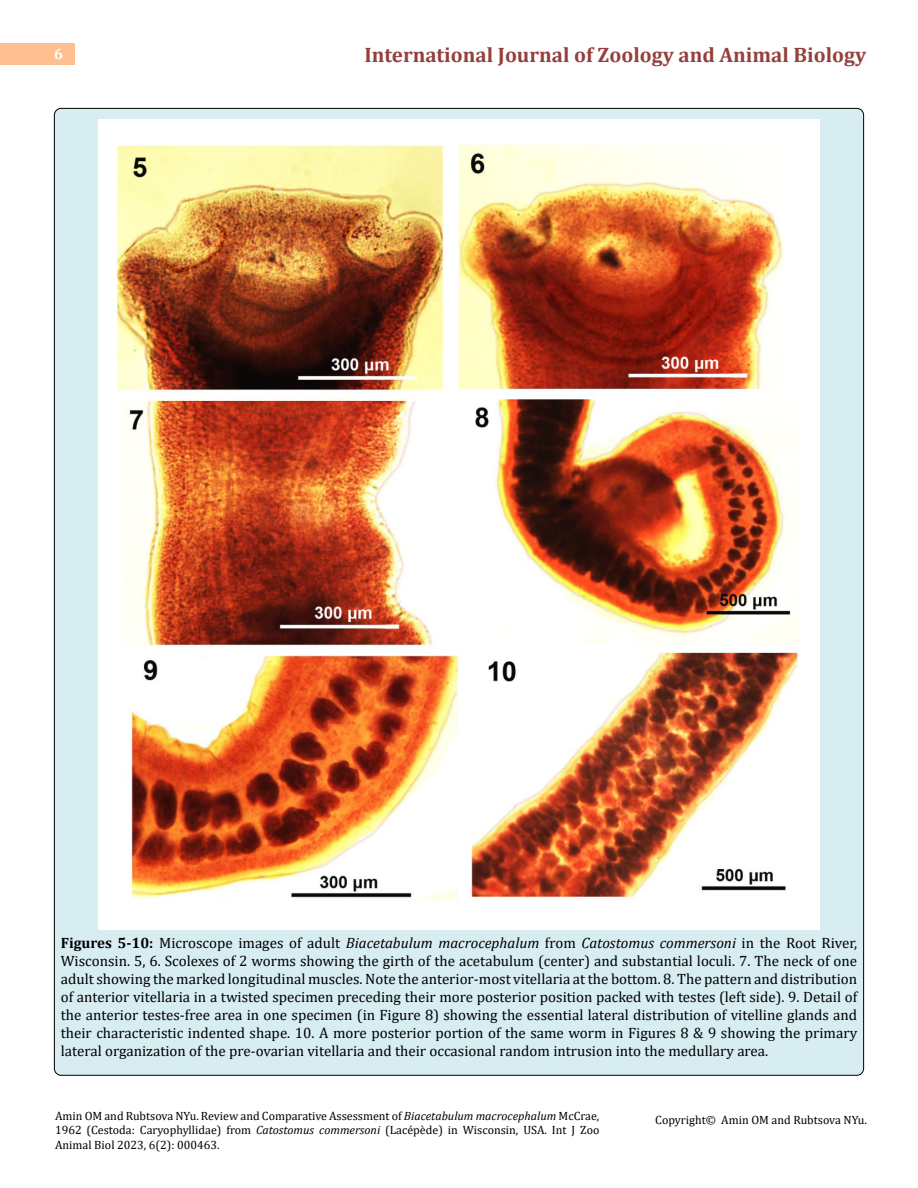
<style>
.page{position:relative;width:918px;height:1188px;background:#fff}
.page>*{position:absolute;margin:0;border:0;box-sizing:border-box;transform-origin:0 0}
.t1{font:700 21px "Cambria";color:#953f3c}
.t2{font:15px/18px "Cambria";color:#000;text-align:justify}
.t3{font:700 15px "Cambria";color:#fff}
.t4{font:12px/14.4px "Cambria";color:#000;text-align:justify}
.s1{font-weight:700}
.s2{font-style:italic}
</style>
<div class="page">
<div style="left:0;top:43px;width:75px;height:21px;background:#ffbf91"></div>
<div style="left:54px;top:108px;width:810px;height:967px;background:#d8edf2;border-radius:7px"></div>
<img style="left:99px;top:120px;width:720px;height:809px">
<p class="t3" style="left:54px;top:44px;width:10px">6</p>
<h1 class="t1" style="left:364px;top:40px;width:503px">International Journal of Zoology and Animal Biology</h1>
<p class="t2" style="left:61px;top:933px;width:798px"><span class="s1">Figures 5-10:</span> Microscope images of adult <span class="s2">Biacetabulum macrocephalum</span> from <span class="s2">Catostomus commersoni</span> in the Root River, Wisconsin. 5, 6. Scolexes of 2 worms showing the girth of the acetabulum (center) and substantial loculi. 7. The neck of one adult showing the marked longitudinal muscles. Note the anterior-most vitellaria at the bottom. 8. The pattern and distribution of anterior vitellaria in a twisted specimen preceding their more posterior position packed with testes (left side). 9. Detail of the anterior testes-free area in one specimen (in Figure 8) showing the essential lateral distribution of vitelline glands and their characteristic indented shape. 10. A more posterior portion of the same worm in Figures 8 &amp; 9 showing the primary lateral organization of the pre-ovarian vitellaria and their occasional random intrusion into the medullary area.</p>
<p class="t4" style="left:55px;top:1108px;width:546px">Amin OM and Rubtsova NYu. Review and Comparative Assessment of <span class="s2">Biacetabulum macrocephalum</span> McCrae, 1962 (Cestoda: Caryophyllidae) from <span class="s2">Catostomus commersoni</span> (Lacépède) in Wisconsin, USA. Int J Zoo Animal Biol 2023, 6(2): 000463.</p>
<p class="t4" style="left:655px;top:1112px;width:213px">Copyright© Amin OM and Rubtsova NYu.</p>
</div>
